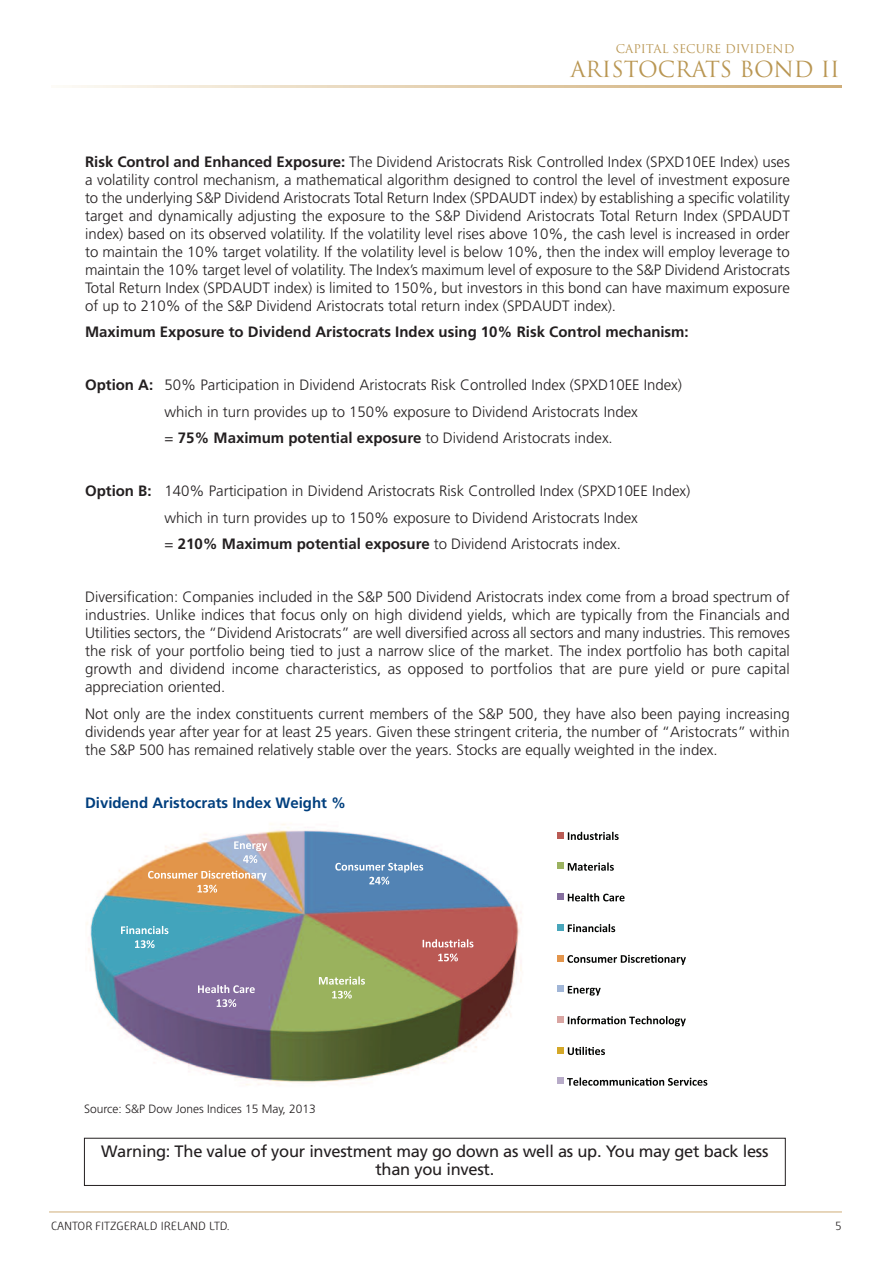
<style>
.page{position:relative;width:893px;height:1263px;background:#fff}
.page>*{position:absolute;margin:0;border:0;box-sizing:border-box;transform-origin:0 0}
.t1{font:21.6px "Trajan Pro";color:#b99652}
.t2{font:16.5px/18px "Frutiger";letter-spacing:-.015em;color:#231f20;text-align:center}
.t3{font:300 15px/18px "Frutiger";color:#231f20;text-align:justify}
.t4{font:700 15px "Frutiger";color:#231f20}
.t5{font:700 15px "Frutiger";color:#013f7e}
.t6{font:300 12px "Frutiger";color:#231f20}
.t7{font:12px "Nexus Sans";color:#231f20}
.t8{font:11.7px "Trajan Pro";color:#b99652}
.s1{font-weight:700}
</style>
<div class="page">
<svg style="left:86px;top:823px;width:622px;height:263px"></svg>
<hr style="left:49px;top:1212px;width:793px;height:1px;background:#cfad78">
<svg style="left:69px;top:86px;width:773px;height:2px;background:#e3d0b1"></svg>
<div style="left:84px;top:1138px;width:702px;height:48px;border:1px solid #231f20"></div>
<p class="t8" style="left:616px;top:42px;width:180px">CAPITAL SECURE DIVIDEND</p>
<h1 class="t1" style="left:570px;top:57px;width:271px">ARISTOCRATS BOND II</h1>
<p class="t3" style="left:85px;top:154px;width:706px"><span class="s1">Risk Control and Enhanced Exposure:</span> The Dividend Aristocrats Risk Controlled Index (SPXD10EE Index) uses a volatility control mechanism, a mathematical algorithm designed to control the level of investment exposure to the underlying S&amp;P Dividend Aristocrats Total Return Index (SPDAUDT index) by establishing a specific volatility target and dynamically adjusting the exposure to the S&amp;P Dividend Aristocrats Total Return Index (SPDAUDT index) based on its observed volatility. If the volatility level rises above 10%, the cash level is increased in order to maintain the 10% target volatility. If the volatility level is below 10%, then the index will employ leverage to maintain the 10% target level of volatility. The Index’s maximum level of exposure to the S&amp;P Dividend Aristocrats Total Return Index (SPDAUDT index) is limited to 150%, but investors in this bond can have maximum exposure of up to 210% of the S&amp;P Dividend Aristocrats total return index (SPDAUDT index).</p>
<p class="t4" style="left:85px;top:326px;width:605px">Maximum Exposure to Dividend Aristocrats Index using 10% Risk Control mechanism:</p>
<p class="t3" style="left:165px;top:373px;width:519px;line-height:26.5px;text-align:left;text-indent:-80px"><span class="s1">Option A:</span> 50% Participation in Dividend Aristocrats Risk Controlled Index (SPXD10EE Index) which in turn provides up to 150% exposure to Dividend Aristocrats Index<br>= <span class="s1">75% Maximum potential exposure</span> to Dividend Aristocrats index.</p>
<p class="t3" style="left:165px;top:479px;width:527px;line-height:26.5px;text-align:left;text-indent:-80px"><span class="s1">Option B:</span> 140% Participation in Dividend Aristocrats Risk Controlled Index (SPXD10EE Index) which in turn provides up to 150% exposure to Dividend Aristocrats Index<br>= <span class="s1">210% Maximum potential exposure</span> to Dividend Aristocrats index.</p>
<p class="t3" style="left:85px;top:589px;width:706px">Diversification: Companies included in the S&amp;P 500 Dividend Aristocrats index come from a broad spectrum of industries. Unlike indices that focus only on high dividend yields, which are typically from the Financials and Utilities sectors, the “Dividend Aristocrats” are well diversified across all sectors and many industries. This removes the risk of your portfolio being tied to just a narrow slice of the market. The index portfolio has both capital growth and dividend income characteristics, as opposed to portfolios that are pure yield or pure capital appreciation oriented.</p>
<p class="t3" style="left:85px;top:706px;width:706px">Not only are the index constituents current members of the S&amp;P 500, they have also been paying increasing dividends year after year for at least 25 years. Given these stringent criteria, the number of “Aristocrats” within the S&amp;P 500 has remained relatively stable over the years. Stocks are equally weighted in the index.</p>
<p class="t5" style="left:85px;top:797px;width:263px">Dividend Aristocrats Index Weight %</p>
<p class="t6" style="left:84px;top:1104px;width:233px">Source: S&amp;P Dow Jones Indices 15 May, 2013</p>
<p class="t2" style="left:101px;top:1144px;width:669px">Warning: The value of your investment may go down as well as up. You may get back less than you invest.</p>
<p class="t7" style="left:51px;top:1222px;width:180px">CANTOR FITZGERALD IRELAND LTD.</p>
<p class="t7" style="left:835px;top:1222px;width:8px">5</p>
</div>
